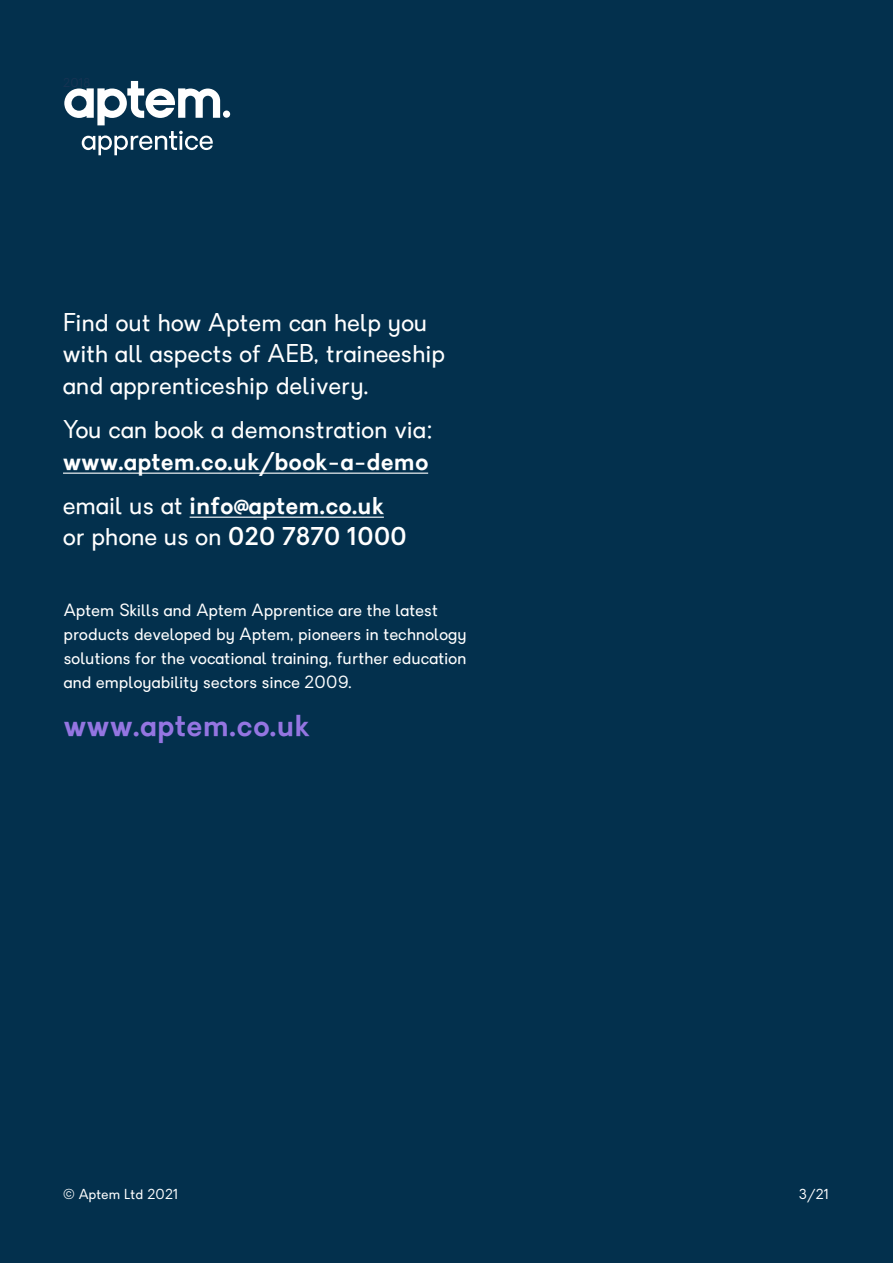
<style>
.page{position:relative;width:893px;height:1263px;background:#03304d}
.page>*{position:absolute;margin:0;border:0;box-sizing:border-box;transform-origin:0 0}
.t1{font:600 30px "Granary";letter-spacing:.02em;color:#9475e1}
.t2{font:24px/31.5px "Granary";letter-spacing:.02em;color:#fff}
.t3{font:600 24px/44px "Granary";letter-spacing:.02em;color:#fff}
.t4{font:16.5px/24px "Granary";letter-spacing:.02em;color:#fff}
.t5{font:13.5px "Granary";letter-spacing:.02em;color:#fff}
.s1{font-weight:400}
.s2{font-weight:600}
</style>
<div class="page">
<hr style="left:190px;top:517px;width:194px;height:1px;background:#fff">
<hr style="left:63px;top:473px;width:365px;height:1px;background:#fff">
<svg style="left:64px;top:81px;width:166px;height:74px"></svg>
<h2 class="t2" style="left:63px;top:307px;width:383px">Find out how Aptem can help you with all aspects of AEB, traineeship and apprenticeship delivery.</h2>
<h2 class="t2" style="left:63px;top:414px;width:372px">You can book a demonstration via:</h2>
<h2 class="t3" style="left:63px;top:439px;width:367px">www.aptem.co.uk/book-a-demo <span class="s1">email us at</span> info@aptem.co.uk</h2>
<h2 class="t2" style="left:63px;top:521px;width:345px">or phone us on <span class="s2">020 7870 1000</span></h2>
<p class="t4" style="left:64px;top:599px;width:404px">Aptem Skills and Aptem Apprentice are the latest products developed by Aptem, pioneers in technology solutions for the vocational training, further education and employability sectors since 2009.</p>
<h1 class="t1" style="left:64px;top:705px;width:247px">www.aptem.co.uk</h1>
<p class="t5" style="left:63px;top:1185px;width:117px">© Aptem Ltd 2021</p>
<p class="t5" style="left:799px;top:1185px;width:31px">3/21</p>
</div>
